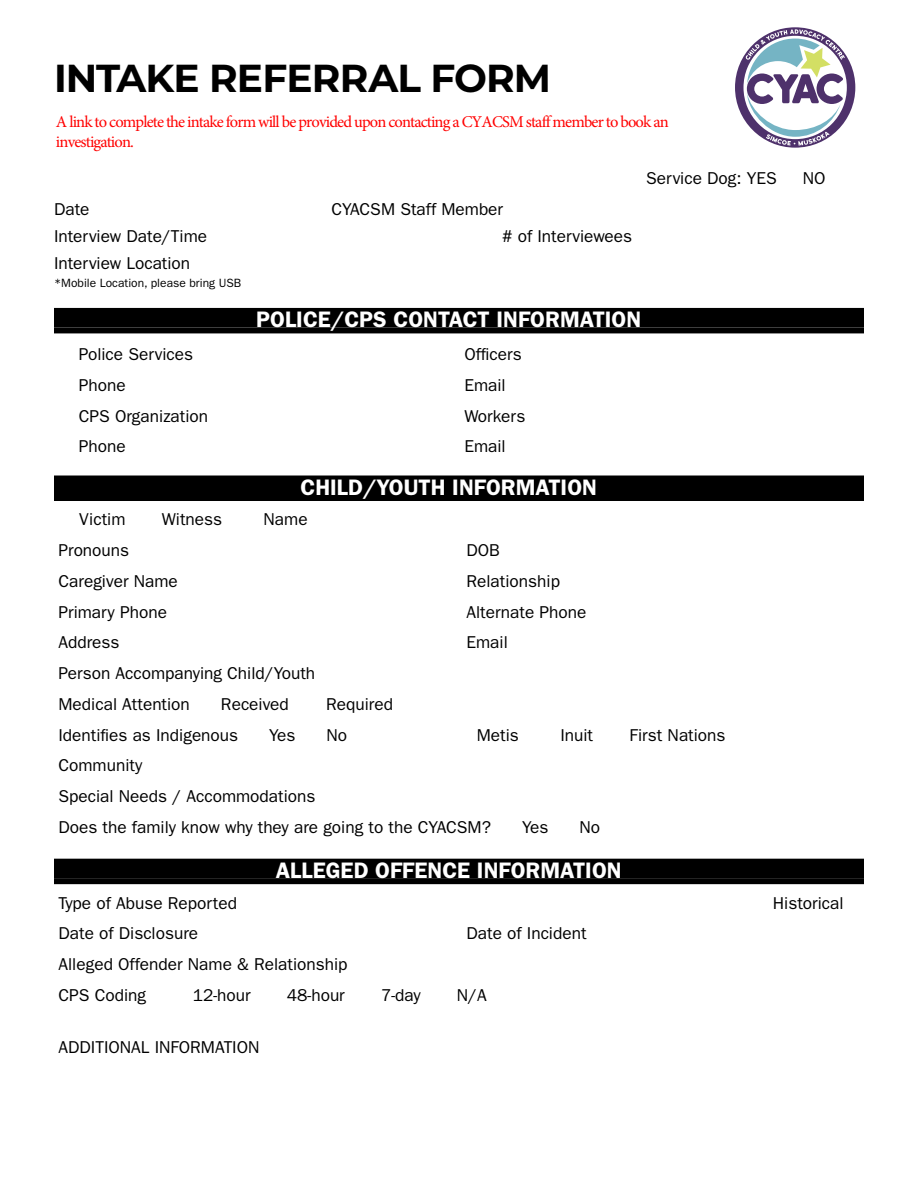
<style>
.page{position:relative;width:918px;height:1188px;background:#fff}
.page>*{position:absolute;margin:0;border:0;box-sizing:border-box;transform-origin:0 0}
.chapter_heads{font:700 39px "Montserrat";letter-spacing:-.02em;color:#000}
.BOdy__franklin{font:600 22.5px "ITC Franklin Gothic Std";color:#fff}
.BOdy__franklin-2{font:17.25px "ITC Franklin Gothic Std";color:#000}
.t1{font:16.5px/19.8px "Minion Pro";letter-spacing:-.05em;color:#f00}
.BOdy__franklin-3{font:12px "ITC Franklin Gothic Std";color:#000}
</style>
<div class="page">
<div style="left:54px;top:476px;width:810px;height:19px;background:#000"></div>
<div style="left:54px;top:495px;width:810px;height:6px;background:#000"></div>
<div style="left:54px;top:308px;width:810px;height:19px;background:#000"></div>
<div style="left:54px;top:327px;width:810px;height:6px;background:#000"></div>
<div style="left:54px;top:859px;width:810px;height:19px;background:#000"></div>
<div style="left:54px;top:878px;width:810px;height:6px;background:#000"></div>
<svg style="left:735px;top:27px;width:120px;height:121px"></svg>
<p class="chapter_heads" style="left:54px;top:50px;width:499px">INTAKE REFERRAL FORM</p>
<p class="t1" style="left:56px;top:112px;width:614px">A link to complete the intake form will be provided upon contacting a CYACSM staff member to book an investigation.</p>
<p class="BOdy__franklin-2" style="left:54px;top:199px;width:37px">Date</p>
<p class="BOdy__franklin-2" style="left:331px;top:199px;width:173px">CYACSM Staff Member</p>
<p class="BOdy__franklin-2" style="left:54px;top:226px;width:155px">Interview Date/Time</p>
<p class="BOdy__franklin-2" style="left:502px;top:226px;width:131px"># of Interviewees</p>
<p class="BOdy__franklin-2" style="left:54px;top:253px;width:138px">Interview Location</p>
<p class="BOdy__franklin-3" style="left:54px;top:276px;width:189px">*Mobile Location, please bring USB</p>
<p class="BOdy__franklin-2" style="left:646px;top:168px;width:132px">Service Dog: YES</p>
<p class="BOdy__franklin-2" style="left:803px;top:168px;width:24px">NO</p>
<p class="BOdy__franklin" style="left:256px;top:306px;width:387px">POLICE/CPS CONTACT INFORMATION</p>
<p class="BOdy__franklin-2" style="left:79px;top:344px;width:116px">Police Services</p>
<p class="BOdy__franklin-2" style="left:464px;top:344px;width:59px">Officers</p>
<p class="BOdy__franklin-2" style="left:79px;top:375px;width:48px">Phone</p>
<p class="BOdy__franklin-2" style="left:464px;top:375px;width:43px">Email</p>
<p class="BOdy__franklin-2" style="left:79px;top:406px;width:131px">CPS Organization</p>
<p class="BOdy__franklin-2" style="left:464px;top:406px;width:62px">Workers</p>
<p class="BOdy__franklin-2" style="left:79px;top:437px;width:48px">Phone</p>
<p class="BOdy__franklin-2" style="left:464px;top:437px;width:43px">Email</p>
<p class="BOdy__franklin" style="left:301px;top:474px;width:298px">CHILD/YOUTH INFORMATION</p>
<p class="BOdy__franklin-2" style="left:79px;top:510px;width:48px">Victim</p>
<p class="BOdy__franklin-2" style="left:162px;top:510px;width:62px">Witness</p>
<p class="BOdy__franklin-2" style="left:264px;top:510px;width:46px">Name</p>
<p class="BOdy__franklin-2" style="left:58px;top:540px;width:72px">Pronouns</p>
<p class="BOdy__franklin-2" style="left:466px;top:540px;width:35px">DOB</p>
<p class="BOdy__franklin-2" style="left:58px;top:571px;width:121px">Caregiver Name</p>
<p class="BOdy__franklin-2" style="left:466px;top:571px;width:95px">Relationship</p>
<p class="BOdy__franklin-2" style="left:58px;top:602px;width:110px">Primary Phone</p>
<p class="BOdy__franklin-2" style="left:466px;top:602px;width:121px">Alternate Phone</p>
<p class="BOdy__franklin-2" style="left:58px;top:633px;width:63px">Address</p>
<p class="BOdy__franklin-2" style="left:466px;top:633px;width:43px">Email</p>
<p class="BOdy__franklin-2" style="left:58px;top:663px;width:258px">Person Accompanying Child/Youth</p>
<p class="BOdy__franklin-2" style="left:58px;top:694px;width:133px">Medical Attention</p>
<p class="BOdy__franklin-2" style="left:221px;top:694px;width:69px">Received</p>
<p class="BOdy__franklin-2" style="left:326px;top:694px;width:68px">Required</p>
<p class="BOdy__franklin-2" style="left:58px;top:725px;width:181px">Identifies as Indigenous</p>
<p class="BOdy__franklin-2" style="left:269px;top:725px;width:28px">Yes</p>
<p class="BOdy__franklin-2" style="left:327px;top:725px;width:22px">No</p>
<p class="BOdy__franklin-2" style="left:477px;top:725px;width:44px">Metis</p>
<p class="BOdy__franklin-2" style="left:560px;top:725px;width:34px">Inuit</p>
<p class="BOdy__franklin-2" style="left:629px;top:725px;width:98px">First Nations</p>
<p class="BOdy__franklin-2" style="left:58px;top:756px;width:85px">Community</p>
<p class="BOdy__franklin-2" style="left:58px;top:786px;width:259px">Special Needs / Accommodations</p>
<p class="BOdy__franklin-2" style="left:58px;top:817px;width:434px">Does the family know why they are going to the CYACSM?</p>
<p class="BOdy__franklin-2" style="left:522px;top:817px;width:28px">Yes</p>
<p class="BOdy__franklin-2" style="left:579px;top:817px;width:22px">No</p>
<p class="BOdy__franklin" style="left:276px;top:857px;width:347px">ALLEGED OFFENCE INFORMATION</p>
<p class="BOdy__franklin-2" style="left:58px;top:893px;width:180px">Type of Abuse Reported</p>
<p class="BOdy__franklin-2" style="left:773px;top:893px;width:72px">Historical</p>
<p class="BOdy__franklin-2" style="left:58px;top:924px;width:141px">Date of Disclosure</p>
<p class="BOdy__franklin-2" style="left:466px;top:924px;width:122px">Date of Incident</p>
<p class="BOdy__franklin-2" style="left:58px;top:954px;width:291px">Alleged Offender Name &amp; Relationship</p>
<p class="BOdy__franklin-2" style="left:58px;top:985px;width:89px">CPS Coding</p>
<p class="BOdy__franklin-2" style="left:193px;top:985px;width:59px">12-hour</p>
<p class="BOdy__franklin-2" style="left:287px;top:985px;width:59px">48-hour</p>
<p class="BOdy__franklin-2" style="left:381px;top:985px;width:41px">7-day</p>
<p class="BOdy__franklin-2" style="left:457px;top:985px;width:32px">N/A</p>
<p class="BOdy__franklin-2" style="left:58px;top:1038px;width:203px">ADDITIONAL INFORMATION</p>
</div>
